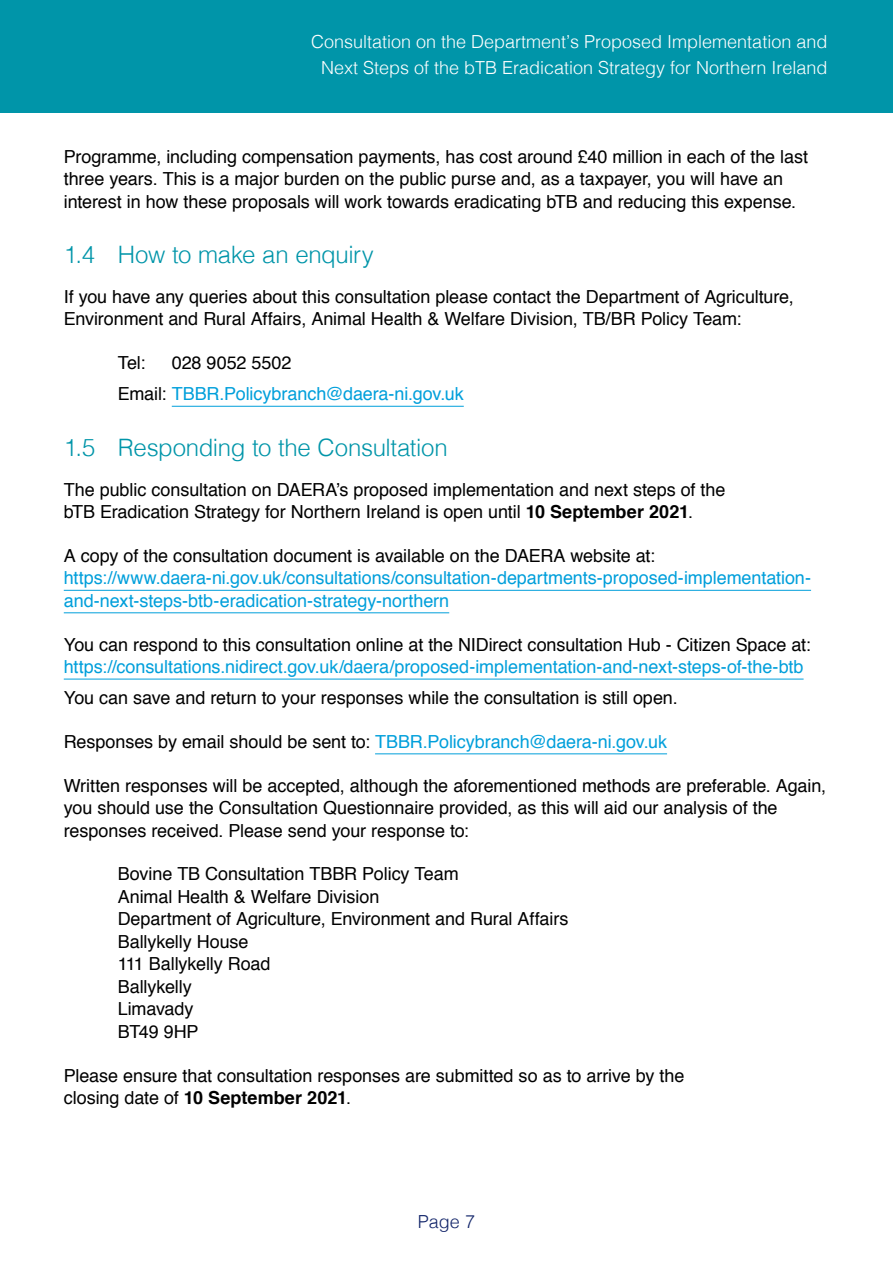
<style>
.page{position:relative;width:893px;height:1263px;background:#fff}
.page>*{position:absolute;margin:0;border:0;box-sizing:border-box;transform-origin:0 0}
._1_2_Sub_Header{font:300 24px "Helvetica";letter-spacing:-.015em;color:#0095a9}
._1_3_Body_Text{font:18px/22.5px "Helvetica";letter-spacing:-.005em;color:#000}
._1_3_Body_Text-2{font:18px/22.5px "Helvetica";letter-spacing:-.005em;color:#009fdb}
.t1{font:300 18px/25.5px "Helvetica";color:#fff;text-align:center}
.t2{font:300 18px "Helvetica";color:#112469}
.s1{color:#000}
.s2{font-weight:700}
</style>
<div class="page">
<div style="left:0;top:0;width:893px;height:113px;background:#0095a9"></div>
<hr style="left:172px;top:406px;width:292px;height:1px;background:#009fdb">
<hr style="left:64px;top:590px;width:747px;height:1px;background:#009fdb">
<hr style="left:64px;top:612px;width:385px;height:1px;background:#009fdb">
<hr style="left:64px;top:679px;width:740px;height:1px;background:#009fdb">
<hr style="left:375px;top:753px;width:292px;height:1px;background:#009fdb">
<p class="t1" style="left:311px;top:28px;width:518px">Consultation on the Department’s Proposed Implementation and<br>Next Steps of the bTB Eradication Strategy for Northern Ireland</p>
<p class="_1_3_Body_Text" style="left:64px;top:145px;width:746px">Programme, including compensation payments, has cost around £40 million in each of the last three years. This is a major burden on the public purse and, as a taxpayer, you will have an interest in how these proposals will work towards eradicating bTB and reducing this expense.</p>
<p class="_1_2_Sub_Header" style="left:64px;top:234px;width:311px">1.4 How to make an enquiry</p>
<p class="_1_3_Body_Text" style="left:64px;top:285px;width:731px">If you have any queries about this consultation please contact the Department of Agriculture,<br>Environment and Rural Affairs, Animal Health &amp; Welfare Division, TB/BR Policy Team:</p>
<p class="_1_3_Body_Text" style="left:118px;top:351px;width:29px">Tel:</p>
<p class="_1_3_Body_Text" style="left:172px;top:351px;width:121px">028 9052 5502</p>
<p class="_1_3_Body_Text-2" style="left:118px;top:382px;width:347px"><span class="s1">Email:</span> TBBR.Policybranch@daera-ni.gov.uk</p>
<p class="_1_2_Sub_Header" style="left:64px;top:427px;width:385px">1.5 Responding to the Consultation</p>
<p class="_1_3_Body_Text" style="left:64px;top:477px;width:663px">The public consultation on DAERA’s proposed implementation and next steps of the bTB Eradication Strategy for Northern Ireland is open until <span class="s2">10 September 2021</span>.</p>
<p class="_1_3_Body_Text-2" style="left:64px;top:544px;width:749px"><span class="s1">A copy of the consultation document is available on the DAERA website at: </span>https://www.daera-ni.gov.uk/consultations/consultation-departments-proposed-implementation&shy;and-next-steps-btb-eradication-strategy-northern</p>
<p class="_1_3_Body_Text-2" style="left:64px;top:632px;width:748px"><span class="s1">You can respond to this consultation online at the NIDirect consultation Hub - Citizen Space at: </span>https://consultations.nidirect.gov.uk/daera/proposed-implementation-and-next-steps-of-the-btb</p>
<p class="_1_3_Body_Text" style="left:64px;top:686px;width:615px">You can save and return to your responses while the consultation is still open.</p>
<p class="_1_3_Body_Text-2" style="left:64px;top:730px;width:605px"><span class="s1">Responses by email should be sent to:</span> TBBR.Policybranch@daera-ni.gov.uk</p>
<p class="_1_3_Body_Text" style="left:64px;top:773px;width:764px">Written responses will be accepted, although the aforementioned methods are preferable. Again, you should use the Consultation Questionnaire provided, as this will aid our analysis of the responses received. Please send your response to:</p>
<p class="_1_3_Body_Text" style="left:118px;top:862px;width:452px">Bovine TB Consultation TBBR Policy Team<br>Animal Health &amp; Welfare Division<br>Department of Agriculture, Environment and Rural Affairs<br>Ballykelly House<br>111 Ballykelly Road<br>Ballykelly<br>Limavady<br>BT49 9HP</p>
<p class="_1_3_Body_Text" style="left:64px;top:1063px;width:622px">Please ensure that consultation responses are submitted so as to arrive by the closing date of <span class="s2">10 September 2021</span>.</p>
<p class="t2" style="left:418px;top:1206px;width:59px">Page 7</p>
</div>
